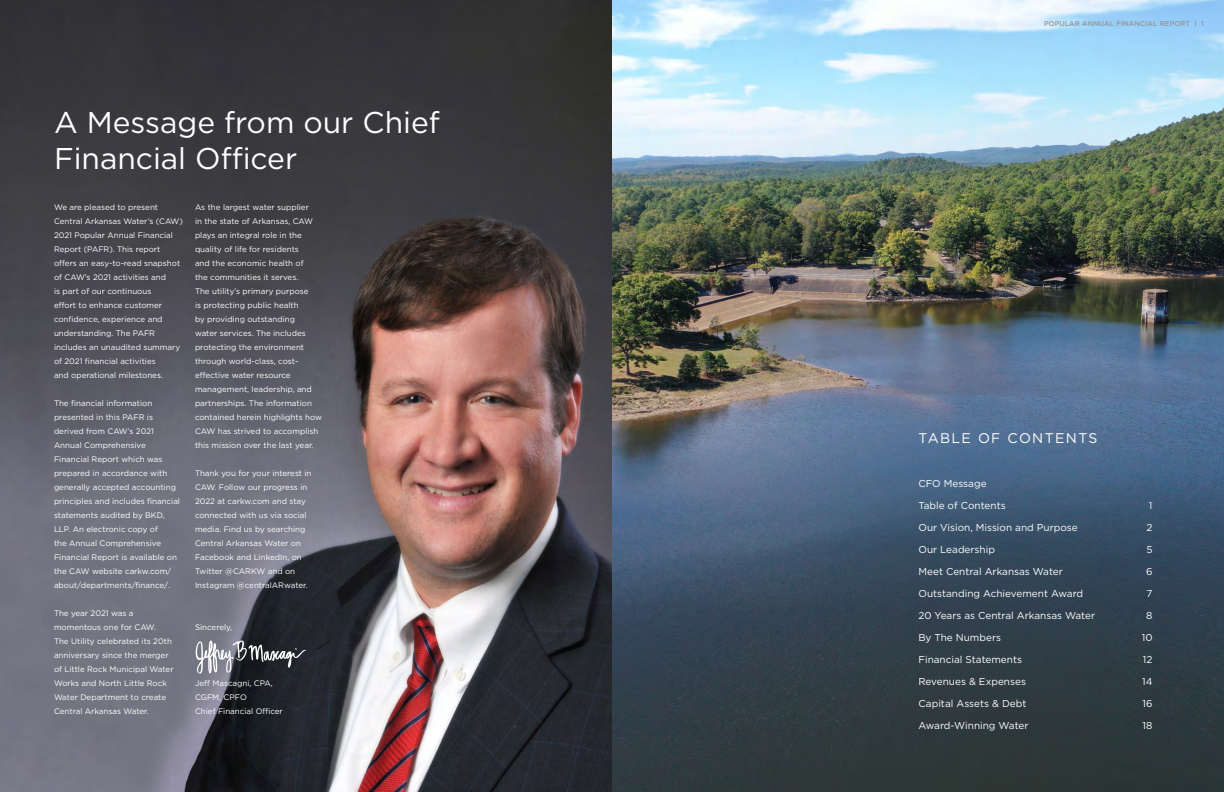
<style>
.page{position:relative;width:1224px;height:792px;background:#fff}
.page>*{position:absolute;margin:0;border:0;box-sizing:border-box;transform-origin:0 0}
.t1{font:30px/36px "Gotham";color:#fff}
.t2{font:14px "Gotham";letter-spacing:.1em;color:#fff}
.t3{font:10px "Gotham";color:#fff}
.t4{font:8px/14px "Gotham";color:#fff}
.t5{font:500 7px "Gotham";letter-spacing:.01em;color:#939598}
</style>
<div class="page">
<img style="left:0;top:0;width:1224px;height:792px">
<svg style="left:195px;top:640px;width:111px;height:34px;background:#63656c"></svg>
<p class="t1" style="left:54px;top:104px;width:387px">A Message from our Chief<br>Financial Officer</p>
<p class="t4" style="left:54px;top:200px;width:130px">We are pleased to present<br>Central Arkansas Water’s (CAW)<br>2021 Popular Annual Financial<br>Report (PAFR). This report offers an easy-to-read snapshot of CAW’s 2021 activities and<br>is part of our continuous<br>effort to enhance customer confidence, experience and understanding. The PAFR includes an unaudited summary of 2021 financial activities<br>and operational milestones.</p>
<p class="t4" style="left:54px;top:396px;width:128px">The financial information presented in this PAFR is derived from CAW’s 2021<br>Annual Comprehensive<br>Financial Report which was prepared in accordance with generally accepted accounting principles and includes financial statements audited by BKD,<br>LLP. An electronic copy of<br>the Annual Comprehensive<br>Financial Report is available on the CAW website carkw.com/ about/departments/finance/.</p>
<p class="t4" style="left:54px;top:606px;width:121px">The year 2021 was a momentous one for CAW.<br>The Utility celebrated its 20th anniversary since the merger of Little Rock Municipal Water<br>Works and North Little Rock<br>Water Department to create<br>Central Arkansas Water.</p>
<p class="t4" style="left:195px;top:200px;width:128px">As the largest water supplier<br>in the state of Arkansas, CAW plays an integral role in the quality of life for residents<br>and the economic health of<br>the communities it serves.<br>The utility’s primary purpose<br>is protecting public health<br>by providing outstanding<br>water services. The includes protecting the environment through world-class, cost&shy;effective water resource management, leadership, and partnerships. The information contained herein highlights how<br>CAW has strived to accomplish this mission over the last year.</p>
<p class="t4" style="left:195px;top:466px;width:118px">Thank you for your interest in<br>CAW. Follow our progress in<br>2022 at carkw.com and stay connected with us via social media. Find us by searching<br>Central Arkansas Water on<br>Facebook and LinkedIn, on<br>Twitter @CARKW and on<br>Instagram @centralARwater.</p>
<p class="t4" style="left:195px;top:620px;width:39px">Sincerely,</p>
<p class="t4" style="left:195px;top:676px;width:79px">Jeff Mascagni, CPA,<br>CGFM, CPFO</p>
<p class="t4" style="left:195px;top:704px;width:89px">Chief Financial Officer</p>
<p class="t5" style="left:1044px;top:19px;width:161px">POPULAR ANNUAL FINANCIAL REPORT | 1</p>
<p class="t2" style="left:918px;top:429px;width:181px">TABLE OF CONTENTS</p>
<p class="t3" style="left:918px;top:477px;width:70px">CFO Message</p>
<p class="t3" style="left:918px;top:499px;width:89px">Table of Contents</p>
<p class="t3" style="left:1149px;top:499px;width:5px">1</p>
<p class="t3" style="left:918px;top:521px;width:161px">Our Vision, Mission and Purpose</p>
<p class="t3" style="left:1147px;top:521px;width:7px">2</p>
<p class="t3" style="left:918px;top:543px;width:78px">Our Leadership</p>
<p class="t3" style="left:1146px;top:543px;width:8px">5</p>
<p class="t3" style="left:918px;top:565px;width:146px">Meet Central Arkansas Water</p>
<p class="t3" style="left:1146px;top:565px;width:8px">6</p>
<p class="t3" style="left:918px;top:587px;width:166px">Outstanding Achievement Award</p>
<p class="t3" style="left:1147px;top:587px;width:7px">7</p>
<p class="t3" style="left:918px;top:609px;width:178px">20 Years as Central Arkansas Water</p>
<p class="t3" style="left:1146px;top:609px;width:8px">8</p>
<p class="t3" style="left:918px;top:631px;width:84px">By The Numbers</p>
<p class="t3" style="left:1142px;top:631px;width:12px">10</p>
<p class="t3" style="left:918px;top:653px;width:105px">Financial Statements</p>
<p class="t3" style="left:1143px;top:653px;width:11px">12</p>
<p class="t3" style="left:918px;top:675px;width:109px">Revenues &amp; Expenses</p>
<p class="t3" style="left:1142px;top:675px;width:12px">14</p>
<p class="t3" style="left:918px;top:697px;width:110px">Capital Assets &amp; Debt</p>
<p class="t3" style="left:1142px;top:697px;width:12px">16</p>
<p class="t3" style="left:918px;top:719px;width:112px">Award-Winning Water</p>
<p class="t3" style="left:1143px;top:719px;width:11px">18</p>
</div>
